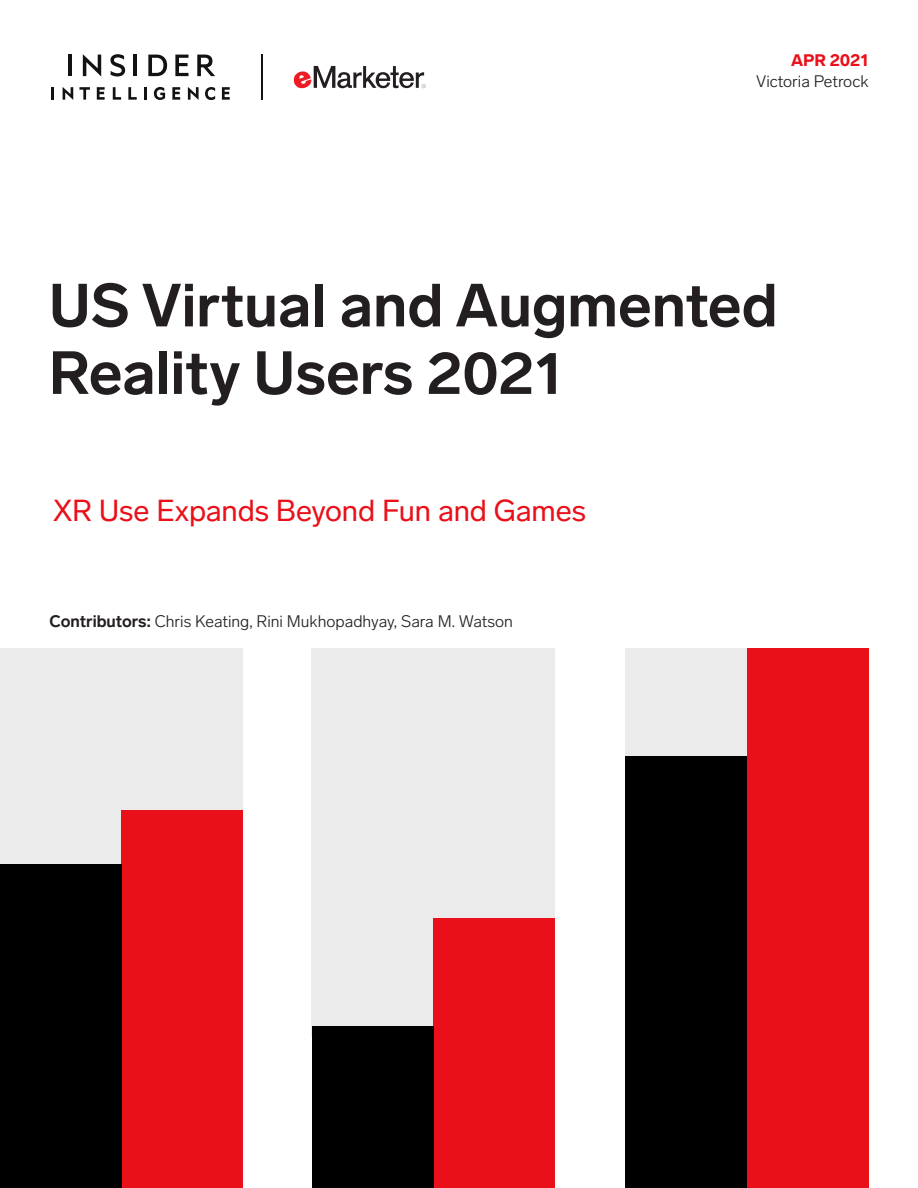
<style>
.page{position:relative;width:918px;height:1188px;background:#fff}
.page>*{position:absolute;margin:0;border:0;box-sizing:border-box;transform-origin:0 0}
.COVER-Heading-40{font:700 60px/67.5px "Lab Grotesque";color:#231f20}
.COVER-Subhead-20{font:30px "Lab Grotesque";letter-spacing:-.005em;color:#e91019}
.COVER-Author{font:300 16.5px "Lab Grotesque";color:#231f20}
.COVER-PubDate{font:900 16.5px "Lab Grotesque";letter-spacing:.005em;color:#e91019}
.s1{font-weight:700}
</style>
<div class="page">
<svg style="left:222px;top:87px;width:8px;height:13px"></svg>
<svg style="left:205px;top:87px;width:10px;height:13px"></svg>
<svg style="left:188px;top:87px;width:11px;height:13px"></svg>
<svg style="left:172px;top:87px;width:8px;height:13px"></svg>
<svg style="left:154px;top:87px;width:11px;height:13px"></svg>
<svg style="left:144px;top:87px;width:3px;height:13px"></svg>
<svg style="left:128px;top:87px;width:9px;height:13px"></svg>
<svg style="left:113px;top:87px;width:8px;height:13px"></svg>
<svg style="left:97px;top:87px;width:8px;height:13px"></svg>
<svg style="left:79px;top:87px;width:11px;height:13px"></svg>
<svg style="left:63px;top:87px;width:10px;height:13px"></svg>
<svg style="left:51px;top:87px;width:3px;height:13px"></svg>
<hr style="left:68px;top:55px;width:4px;height:21px;background:#121212">
<svg style="left:83px;top:54px;width:18px;height:22px"></svg>
<svg style="left:110px;top:54px;width:15px;height:23px"></svg>
<hr style="left:133px;top:55px;width:4px;height:21px;background:#121212">
<svg style="left:148px;top:55px;width:19px;height:21px"></svg>
<svg style="left:175px;top:55px;width:13px;height:21px"></svg>
<svg style="left:197px;top:55px;width:18px;height:21px"></svg>
<svg style="left:294px;top:66px;width:132px;height:23px"></svg>
<hr style="left:261px;top:54px;width:1px;height:46px;background:#121212">
<div style="left:0;top:648px;width:243px;height:223px;background:#ebebec"></div>
<div style="left:122px;top:810px;width:121px;height:378px;background:#e91019"></div>
<div style="left:0;top:864px;width:122px;height:324px;background:#000001"></div>
<div style="left:312px;top:648px;width:243px;height:389px;background:#ebebec"></div>
<div style="left:434px;top:918px;width:121px;height:270px;background:#e91019"></div>
<div style="left:312px;top:1026px;width:122px;height:162px;background:#000001"></div>
<div style="left:625px;top:648px;width:122px;height:223px;background:#ebebec"></div>
<div style="left:747px;top:648px;width:121px;height:540px;background:#e91019"></div>
<div style="left:625px;top:756px;width:122px;height:432px;background:#000001"></div>
<p class="COVER-PubDate" style="left:791px;top:50px;width:79px">APR 2021</p>
<p class="COVER-Author" style="left:756px;top:72px;width:114px">Victoria Petrock</p>
<p class="COVER-Heading-40" style="left:49px;top:272px;width:731px">US Virtual and Augmented<br>Reality Users 2021</p>
<p class="COVER-Subhead-20" style="left:53px;top:492px;width:535px">XR Use Expands Beyond Fun and Games</p>
<p class="COVER-Author" style="left:50px;top:612px;width:465px"><span class="s1">Contributors:</span> Chris Keating, Rini Mukhopadhyay, Sara M. Watson</p>
</div>
